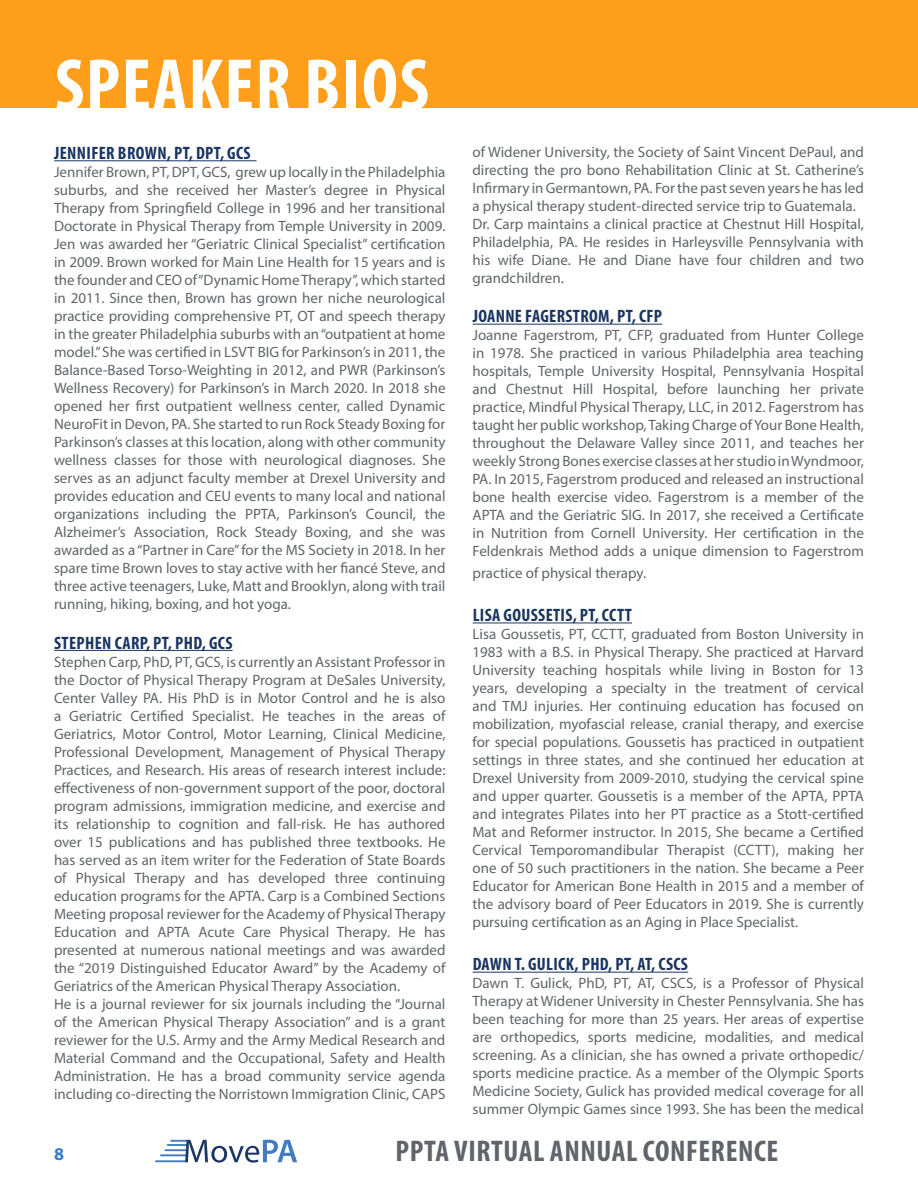
<style>
.page{position:relative;width:918px;height:1188px;background:#fff}
.page>*{position:absolute;margin:0;border:0;box-sizing:border-box;transform-origin:0 0}
.t1{font:700 condensed 75px "Myriad Pro";letter-spacing:.02em;color:#fff}
.t2{font:700 condensed 30px "Myriad Pro";letter-spacing:.02em;color:#61646a}
.t3{font:700 condensed 18px "Myriad Pro";letter-spacing:.02em;color:#1a355f}
.t4{font:700 18px "Myriad Pro";color:#397cc9}
.t5{font:15px/18px "Myriad Pro";color:#61646a;text-align:justify}
</style>
<div class="page">
<hr style="left:161px;top:1154px;width:25px;height:2px;background:#437cbf">
<hr style="left:156px;top:1160px;width:31px;height:2px;background:#437cbf">
<hr style="left:165px;top:1149px;width:22px;height:2px;background:#437cbf">
<svg style="left:168px;top:1140px;width:129px;height:23px"></svg>
<div style="left:0;top:0;width:918px;height:108px;background:#ff9e1a"></div>
<hr style="left:54px;top:160px;width:203px;height:1px;background:#1a355f">
<hr style="left:54px;top:650px;width:179px;height:1px;background:#1a355f">
<hr style="left:473px;top:324px;width:189px;height:1px;background:#1a355f">
<hr style="left:473px;top:622px;width:159px;height:1px;background:#1a355f">
<hr style="left:473px;top:972px;width:215px;height:1px;background:#1a355f">
<h1 class="t1" style="left:55px;top:38px;width:376px">SPEAKER BIOS</h1>
<p class="t3" style="left:54px;top:142px;width:198px">JENNIFER BROWN, PT, DPT, GCS</p>
<p class="t5" style="left:54px;top:163px;width:393px">Jennifer Brown, PT, DPT, GCS, grew up locally in the Philadelphia suburbs, and she received her Master’s degree in Physical Therapy from Springfield College in 1996 and her transitional Doctorate in Physical Therapy from Temple University in 2009.<br>Jen was awarded her “Geriatric Clinical Specialist” certification in 2009. Brown worked for Main Line Health for 15 years and is the founder and CEO of “Dynamic Home Therapy”, which started in 2011. Since then, Brown has grown her niche neurological practice providing comprehensive PT, OT and speech therapy in the greater Philadelphia suburbs with an “outpatient at home model.” She was certified in LSVT BIG for Parkinson’s in 2011, the Balance-Based Torso-Weighting in 2012, and PWR (Parkinson’s Wellness Recovery) for Parkinson’s in March 2020. In 2018 she opened her first outpatient wellness center, called Dynamic NeuroFit in Devon, PA. She started to run Rock Steady Boxing for Parkinson’s classes at this location, along with other community wellness classes for those with neurological diagnoses. She serves as an adjunct faculty member at Drexel University and provides education and CEU events to many local and national organizations including the PPTA, Parkinson’s Council, the Alzheimer’s Association, Rock Steady Boxing, and she was awarded as a “Partner in Care” for the MS Society in 2018. In her spare time Brown loves to stay active with her fiancé Steve, and three active teenagers, Luke, Matt and Brooklyn, along with trail running, hiking, boxing, and hot yoga.</p>
<p class="t3" style="left:54px;top:631px;width:180px">STEPHEN CARP, PT, PHD, GCS</p>
<p class="t5" style="left:54px;top:652px;width:393px;text-align:left">Stephen Carp, PhD, PT, GCS, is currently an Assistant Professor in the Doctor of Physical Therapy Program at DeSales University, Center Valley PA. His PhD is in Motor Control and he is also a Geriatric Certified Specialist. He teaches in the areas of Geriatrics, Motor Control, Motor Learning, Clinical Medicine, Professional Development, Management of Physical Therapy Practices, and Research. His areas of research interest include: effectiveness of non-government support of the poor, doctoral program admissions, immigration medicine, and exercise and its relationship to cognition and fall-risk. He has authored over 15 publications and has published three textbooks. He has served as an item writer for the Federation of State Boards of Physical Therapy and has developed three continuing education programs for the APTA. Carp is a Combined Sections Meeting proposal reviewer for the Academy of Physical Therapy Education and APTA Acute Care Physical Therapy. He has presented at numerous national meetings and was awarded the “2019 Distinguished Educator Award” by the Academy of Geriatrics of the American Physical Therapy Association.<br>He is a journal reviewer for six journals including the “Journal of the American Physical Therapy Association” and is a grant reviewer for the U.S. Army and the Army Medical Research and Material Command and the Occupational, Safety and Health Administration. He has a broad community service agenda including co-directing the Norristown Immigration Clinic, CAPS</p>
<p class="t5" style="left:472px;top:142px;width:393px;text-align:left">of Widener University, the Society of Saint Vincent DePaul, and directing the pro bono Rehabilitation Clinic at St. Catherine’s Infirmary in Germantown, PA. For the past seven years he has led a physical therapy student-directed service trip to Guatemala.<br>Dr. Carp maintains a clinical practice at Chestnut Hill Hospital, Philadelphia, PA. He resides in Harleysville Pennsylvania with his wife Diane. He and Diane have four children and two grandchildren.</p>
<p class="t3" style="left:473px;top:305px;width:191px">JOANNE FAGERSTROM, PT, CFP</p>
<p class="t5" style="left:472px;top:326px;width:393px">Joanne Fagerstrom, PT, CFP, graduated from Hunter College in 1978. She practiced in various Philadelphia area teaching hospitals, Temple University Hospital, Pennsylvania Hospital and Chestnut Hill Hospital, before launching her private practice, Mindful Physical Therapy, LLC, in 2012. Fagerstrom has taught her public workshop, Taking Charge of Your Bone Health, throughout the Delaware Valley since 2011, and teaches her weekly Strong Bones exercise classes at her studio in Wyndmoor, PA. In 2015, Fagerstrom produced and released an instructional bone health exercise video. Fagerstrom is a member of the APTA and the Geriatric SIG. In 2017, she received a Certificate in Nutrition from Cornell University. Her certification in the Feldenkrais Method adds a unique dimension to Fagerstrom</p>
<p class="t5" style="left:472px;top:564px;width:175px">practice of physical therapy.</p>
<p class="t3" style="left:473px;top:604px;width:161px">LISA GOUSSETIS, PT, CCTT</p>
<p class="t5" style="left:472px;top:625px;width:393px">Lisa Goussetis, PT, CCTT, graduated from Boston University in 1983 with a B.S. in Physical Therapy. She practiced at Harvard University teaching hospitals while living in Boston for 13 years, developing a specialty in the treatment of cervical and TMJ injuries. Her continuing education has focused on mobilization, myofascial release, cranial therapy, and exercise for special populations. Goussetis has practiced in outpatient settings in three states, and she continued her education at Drexel University from 2009-2010, studying the cervical spine and upper quarter. Goussetis is a member of the APTA, PPTA and integrates Pilates into her PT practice as a Stott-certified Mat and Reformer instructor. In 2015, She became a Certified Cervical Temporomandibular Therapist (CCTT), making her one of 50 such practitioners in the nation. She became a Peer Educator for American Bone Health in 2015 and a member of the advisory board of Peer Educators in 2019. She is currently pursuing certification as an Aging in Place Specialist.</p>
<p class="t3" style="left:473px;top:953px;width:217px">DAWN T. GULICK, PHD, PT, AT, CSCS</p>
<p class="t5" style="left:472px;top:974px;width:393px">Dawn T. Gulick, PhD, PT, AT, CSCS, is a Professor of Physical Therapy at Widener University in Chester Pennsylvania. She has been teaching for more than 25 years. Her areas of expertise are orthopedics, sports medicine, modalities, and medical screening. As a clinician, she has owned a private orthopedic/ sports medicine practice. As a member of the Olympic Sports Medicine Society, Gulick has provided medical coverage for all summer Olympic Games since 1993. She has been the medical</p>
<p class="t4" style="left:54px;top:1143px;width:11px">8</p>
<h2 class="t2" style="left:396px;top:1132px;width:384px">PPTA VIRTUAL ANNUAL CONFERENCE</h2>
</div>
